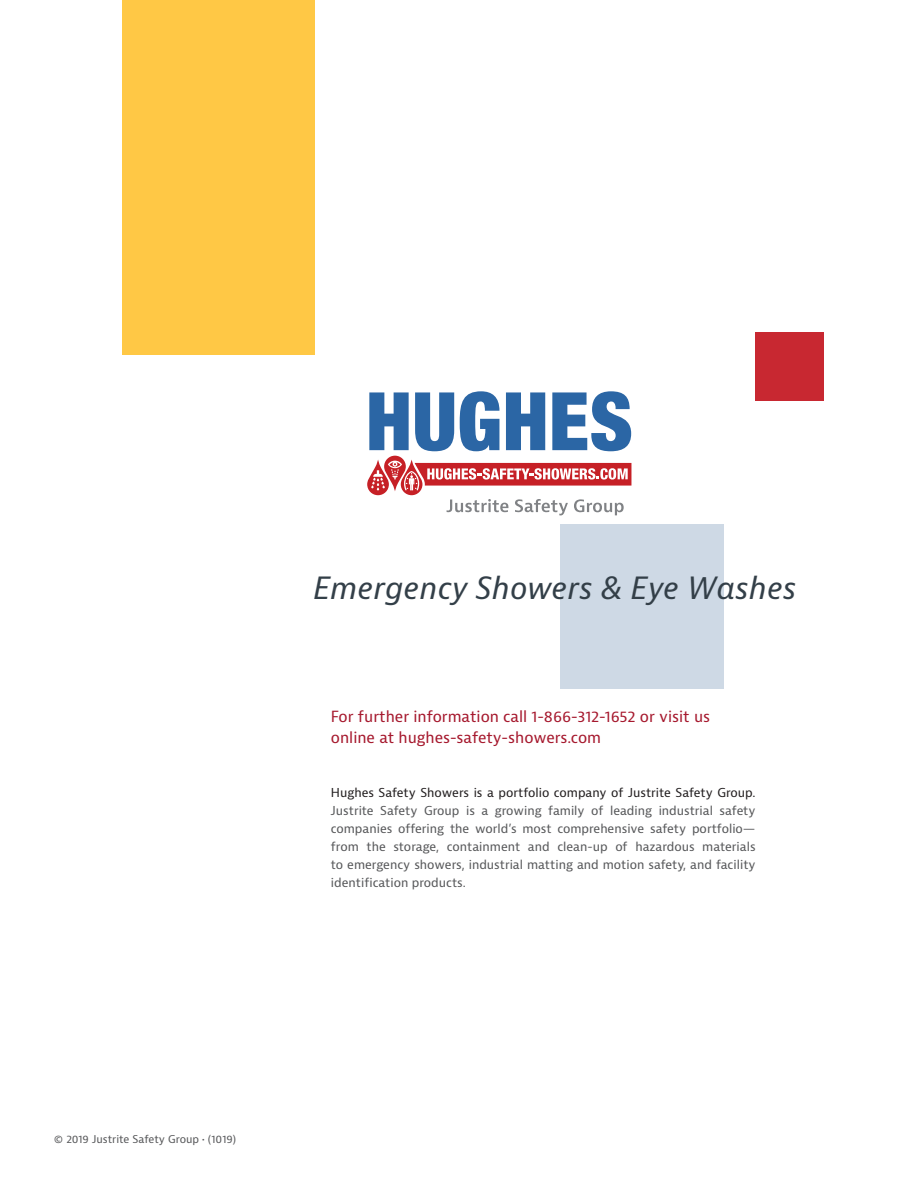
<style>
.page{position:relative;width:918px;height:1188px;background:#fff}
.page>*{position:absolute;margin:0;border:0;box-sizing:border-box;transform-origin:0 0}
.t1{font:italic 29.85px "Bernina Sans";color:#333f48}
.t2{font:15px/21px "Bernina Sans";color:#a6192e}
.t3{font:12px/18px "Bernina Sans";color:#57585a;text-align:justify}
.t4{font:10.5px "Bernina Sans";color:#57585a}
.s1{color:#231f20}
</style>
<div class="page">
<div style="left:561px;top:524px;width:163px;height:165px;background:#ced9e5"></div>
<div style="left:123px;top:0;width:192px;height:354px;background:#ffc845"></div>
<div style="left:755px;top:332px;width:68px;height:69px;background:#c82831"></div>
<svg style="left:367px;top:391px;width:264px;height:124px"></svg>
<p class="t1" style="left:313px;top:569px;width:485px">Emergency Showers &amp; Eye Washes</p>
<p class="t2" style="left:331px;top:707px;width:381px">For further information call 1-866-312-1652 or visit us online at hughes-safety-showers.com</p>
<p class="t3" style="left:331px;top:784px;width:426px"><span class="s1">Hughes Safety Showers is a portfolio company of Justrite Safety Group.<br></span>Justrite Safety Group is a growing family of leading industrial safety companies offering the world’s most comprehensive safety portfolio— from the storage, containment and clean-up of hazardous materials to emergency showers, industrial matting and motion safety, and facility identification products.</p>
<p class="t4" style="left:54px;top:1133px;width:184px">© 2019 Justrite Safety Group • (1019)</p>
</div>
